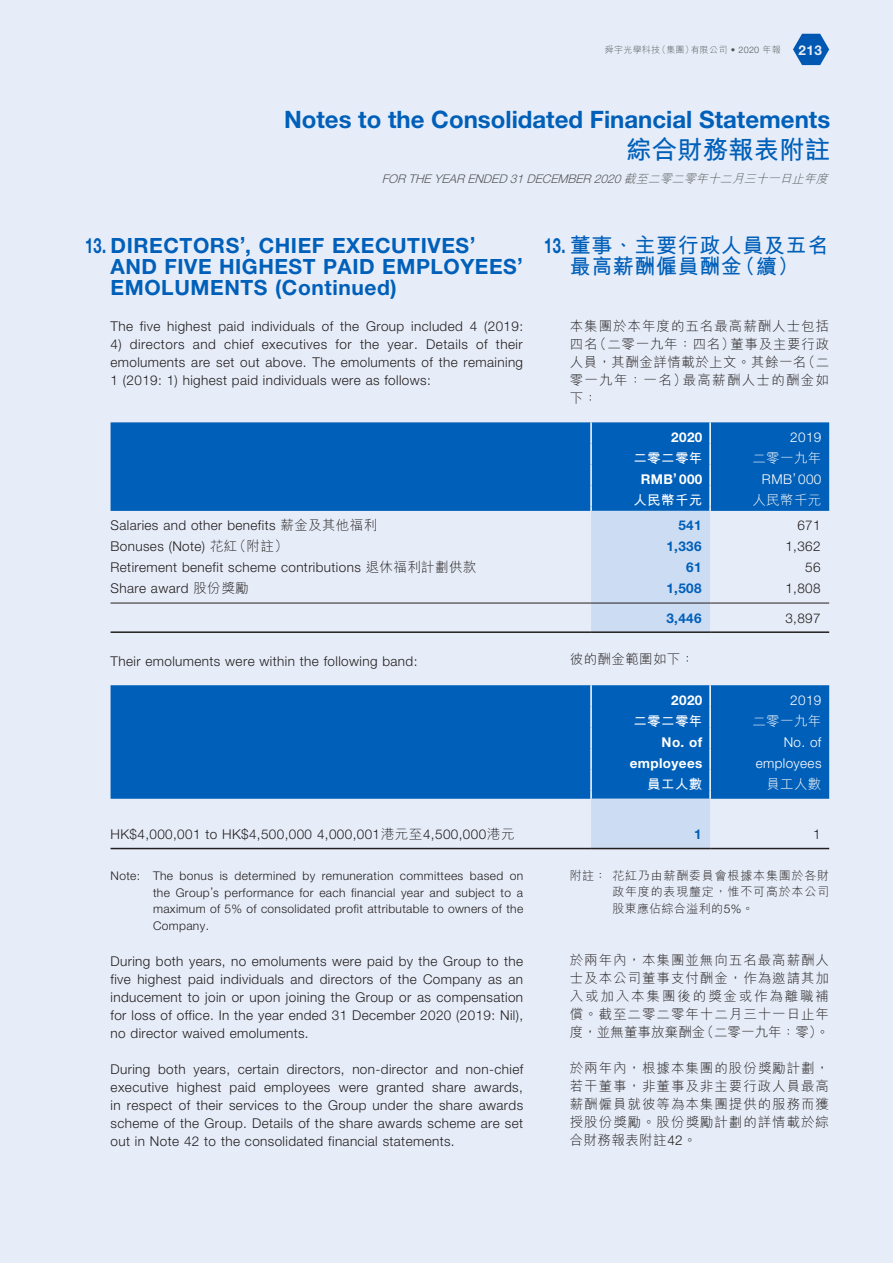
<style>
.page{position:relative;width:893px;height:1263px;background:#e7edf8}
.page>*{position:absolute;margin:0;border:0;box-sizing:border-box;transform-origin:0 0}
.t1{font:700 25.5px "M Hei HK";color:#005fb9}
.t2{font:700 24px "Helvetica Neue LT Std";color:#005fb9}
.t3{font:700 21px/21px "Helvetica Neue LT Std";letter-spacing:.03em;color:#005fb9;scale:.7 1}
.t4{font:700 21px/21px "M Hei HK";letter-spacing:.03em;color:#005fb9;text-align:center}
.t5{font:300 13.5px/18px "Helvetica Neue LT Std";letter-spacing:.03em;color:#231f20;text-align:justify}
.t6{font:300 13.5px/18px "M Hei HK";letter-spacing:.07em;color:#231f20;text-align:justify}
.t7{font:700 13.5px "Helvetica Neue LT Std";letter-spacing:.03em;color:#fff}
.t8{font:300 13.5px "Helvetica Neue LT Std";letter-spacing:.03em;color:#fff}
.t9{font:700 13.5px "Helvetica Neue LT Std";letter-spacing:.03em;color:#005fb9}
.t10{font:700 13.5px "M Hei HK";letter-spacing:.03em;color:#fff}
.t11{font:300 13.5px "M Hei HK";letter-spacing:.03em;color:#fff}
.t12{font:300 13.5px "M Hei HK";letter-spacing:.03em;color:#231f20}
.t13{font:300 12px/16.5px "Helvetica Neue LT Std";letter-spacing:.03em;color:#231f20;text-align:justify}
.t14{font:300 12px/16.5px "M Hei HK";letter-spacing:.065em;color:#231f20;text-align:justify}
.t15{font:italic 300 12px "Helvetica Neue LT Std";color:#57585a}
.t16{font:300 9px "M Hei HK";letter-spacing:.03em;color:#57585a}
.s1{font-family:"Helvetica Neue LT Std"}
.s2{font-family:"M Hei HK"}
</style>
<div class="page">
<svg style="left:793px;top:34px;width:36px;height:31px"></svg>
<div style="left:111px;top:422px;width:718px;height:89px;background:#005fb9"></div>
<hr style="left:590px;top:422px;width:2px;height:21px;background:#fff">
<hr style="left:590px;top:443px;width:2px;height:21px;background:#fff">
<hr style="left:590px;top:464px;width:2px;height:21px;background:#fff">
<hr style="left:590px;top:485px;width:2px;height:21px;background:#fff">
<hr style="left:709px;top:422px;width:2px;height:21px;background:#fff">
<hr style="left:709px;top:443px;width:2px;height:21px;background:#fff">
<hr style="left:709px;top:464px;width:2px;height:21px;background:#fff">
<hr style="left:709px;top:485px;width:2px;height:21px;background:#fff">
<div style="left:590px;top:506px;width:121px;height:125px;background:#ccdcf2"></div>
<hr style="left:111px;top:603px;width:480px;height:1px;background:#231f20">
<hr style="left:591px;top:603px;width:119px;height:1px;background:#231f20">
<hr style="left:710px;top:603px;width:119px;height:1px;background:#231f20">
<hr style="left:111px;top:631px;width:480px;height:2px;background:#231f20">
<hr style="left:591px;top:631px;width:119px;height:2px;background:#231f20">
<hr style="left:710px;top:631px;width:119px;height:2px;background:#231f20">
<div style="left:111px;top:685px;width:718px;height:114px;background:#005fb9"></div>
<hr style="left:590px;top:685px;width:2px;height:21px;background:#fff">
<hr style="left:590px;top:706px;width:2px;height:21px;background:#fff">
<hr style="left:590px;top:727px;width:2px;height:21px;background:#fff">
<hr style="left:590px;top:748px;width:2px;height:21px;background:#fff">
<hr style="left:590px;top:769px;width:2px;height:21px;background:#fff">
<hr style="left:709px;top:685px;width:2px;height:21px;background:#fff">
<hr style="left:709px;top:706px;width:2px;height:21px;background:#fff">
<hr style="left:709px;top:727px;width:2px;height:21px;background:#fff">
<hr style="left:709px;top:748px;width:2px;height:21px;background:#fff">
<hr style="left:709px;top:769px;width:2px;height:21px;background:#fff">
<svg style="left:590px;top:790px;width:121px;height:58px;background:#aec9e9"></svg>
<hr style="left:111px;top:848px;width:480px;height:1px;background:#231f20">
<hr style="left:591px;top:848px;width:119px;height:1px;background:#231f20">
<hr style="left:710px;top:848px;width:119px;height:1px;background:#231f20">
<p class="t16" style="left:605px;top:45px;width:177px">舜宇光學科技（集團）有限公司 <span class="s1">• 2020</span> 年報</p>
<p class="t7" style="left:799px;top:41px;width:25px">213</p>
<h2 class="t2" style="left:284px;top:104px;width:548px">Notes to the Consolidated Financial Statements</h2>
<h1 class="t1" style="left:626px;top:131px;width:205px">綜合財務報表附註</h1>
<p class="t15" style="left:382px;top:171px;width:451px">FOR THE YEAR ENDED 31DECEMBER 2020 <span class="s2">截至二零二零年十二月三十一日止年度</span></p>
<h3 class="t3" style="left:111px;top:234px;width:591px;text-indent:-26px">13. DIRECTORS’, CHIEF EXECUTIVES’<br>AND FIVE HIGHEST PAID EMPLOYEES’<br>EMOLUMENTS (Continued)</h3>
<p class="t5" style="left:111px;top:317px;width:414px">The five highest paid individuals of the Group included 4 (2019:</p>
<p class="t5" style="left:111px;top:335px;width:414px">4) directors and chief executives for the year. Details of their emoluments are set out above. The emoluments of the remaining 1 (2019: 1) highest paid individuals were as follows:</p>
<h3 class="t4" style="left:544px;top:233px;width:285px"><span class="s1">13.</span> 董事、主要行政人員及五名最高薪酬僱員酬金（續）</h3>
<p class="t6" style="left:570px;top:316px;width:261px">本集團於本年度的五名最高薪酬人士包括四名（二零一九年：四名）董事及主要行政人員，其酬金詳情載於上文。其餘一名（二零一九年：一名）最高薪酬人士的酬金如下：</p>
<p class="t7" style="left:671px;top:428px;width:33px">2020</p>
<p class="t8" style="left:790px;top:429px;width:33px">2019</p>
<p class="t10" style="left:633px;top:448px;width:71px">二零二零年</p>
<p class="t11" style="left:752px;top:451px;width:71px">二零一九年</p>
<p class="t7" style="left:641px;top:470px;width:63px">RMB’ 000</p>
<p class="t8" style="left:762px;top:471px;width:61px">RMB’ 000</p>
<p class="t10" style="left:633px;top:490px;width:71px">人民幣千元</p>
<p class="t11" style="left:752px;top:493px;width:71px">人民幣千元</p>
<p class="t5" style="left:111px;top:516px;width:268px">Salaries and other benefits <span class="s2">薪金及其他福利</span></p>
<p class="t9" style="left:678px;top:517px;width:25px">541</p>
<p class="t5" style="left:797px;top:516px;width:25px">671</p>
<p class="t5" style="left:111px;top:537px;width:179px">Bonuses (Note) <span class="s2">花紅（附註）</span></p>
<p class="t9" style="left:666px;top:538px;width:37px">1,336</p>
<p class="t5" style="left:785px;top:537px;width:37px">1,362</p>
<p class="t5" style="left:111px;top:558px;width:367px">Retirement benefit scheme contributions <span class="s2">退休福利計劃供款</span></p>
<p class="t9" style="left:686px;top:559px;width:17px">61</p>
<p class="t5" style="left:805px;top:558px;width:17px">56</p>
<p class="t5" style="left:111px;top:579px;width:139px">Share award <span class="s2">股份獎勵</span></p>
<p class="t9" style="left:666px;top:580px;width:37px">1,508</p>
<p class="t5" style="left:785px;top:579px;width:37px">1,808</p>
<p class="t9" style="left:666px;top:609px;width:37px">3,446</p>
<p class="t5" style="left:785px;top:609px;width:37px">3,897</p>
<p class="t5" style="left:111px;top:651px;width:308px">Their emoluments were within the following band:</p>
<p class="t7" style="left:671px;top:691px;width:33px">2020</p>
<p class="t8" style="left:790px;top:691px;width:33px">2019</p>
<p class="t10" style="left:633px;top:711px;width:71px">二零二零年</p>
<p class="t11" style="left:752px;top:714px;width:71px">二零一九年</p>
<p class="t7" style="left:662px;top:733px;width:42px">No. of</p>
<p class="t8" style="left:784px;top:733px;width:39px">No. of</p>
<p class="t7" style="left:630px;top:754px;width:74px">employees</p>
<p class="t8" style="left:756px;top:754px;width:67px">employees</p>
<p class="t10" style="left:647px;top:774px;width:57px">員工人數</p>
<p class="t11" style="left:766px;top:777px;width:57px">員工人數</p>
<p class="t5" style="left:111px;top:825px;width:405px">HK$4,000,001 to HK$4,500,000 4,000,001<span class="s2">港元至</span>4,500,000<span class="s2">港元</span></p>
<p class="t9" style="left:694px;top:826px;width:9px">1</p>
<p class="t5" style="left:813px;top:825px;width:9px">1</p>
<p class="t13" style="left:153px;top:867px;width:372px;text-indent:-43px">Note: The bonus is determined by remuneration committees based on the Group’s performance for each financial year and subject to a maximum of 5% of consolidated profit attributable to owners of the Company.</p>
<p class="t5" style="left:111px;top:952px;width:414px">During both years, no emoluments were paid by the Group to the five highest paid individuals and directors of the Company as an inducement to join or upon joining the Group or as compensation for loss of office. In the year ended 31 December 2020 (2019: Nil), no director waived emoluments.</p>
<p class="t5" style="left:111px;top:1060px;width:414px">During both years, certain directors, non-director and non-chief executive highest paid employees were granted share awards, in respect of their services to the Group under the share awards scheme of the Group. Details of the share awards scheme are set out in Note 42 to the consolidated financial statements.</p>
<p class="t12" style="left:570px;top:652px;width:126px">彼的酬金範圍如下：</p>
<p class="t14" style="left:612px;top:867px;width:218px;text-indent:-43px">附註：花紅乃由薪酬委員會根據本集團於各財政年度的表現釐定，惟不可高於本公司股東應佔綜合溢利的<span class="s1">5%</span>。</p>
<p class="t6" style="left:570px;top:951px;width:261px">於兩年內，本集團並無向五名最高薪酬人士及本公司董事支付酬金，作為邀請其加入或加入本集團後的獎金或作為離職補償。截至二零二零年十二月三十一日止年度，並無董事放棄酬金（二零一九年：零）。</p>
<p class="t6" style="left:570px;top:1059px;width:261px">於兩年內，根據本集團的股份獎勵計劃，若干董事，非董事及非主要行政人員最高薪酬僱員就彼等為本集團提供的服務而獲授股份獎勵。股份獎勵計劃的詳情載於綜合財務報表附註<span class="s1">42</span>。</p>
</div>
